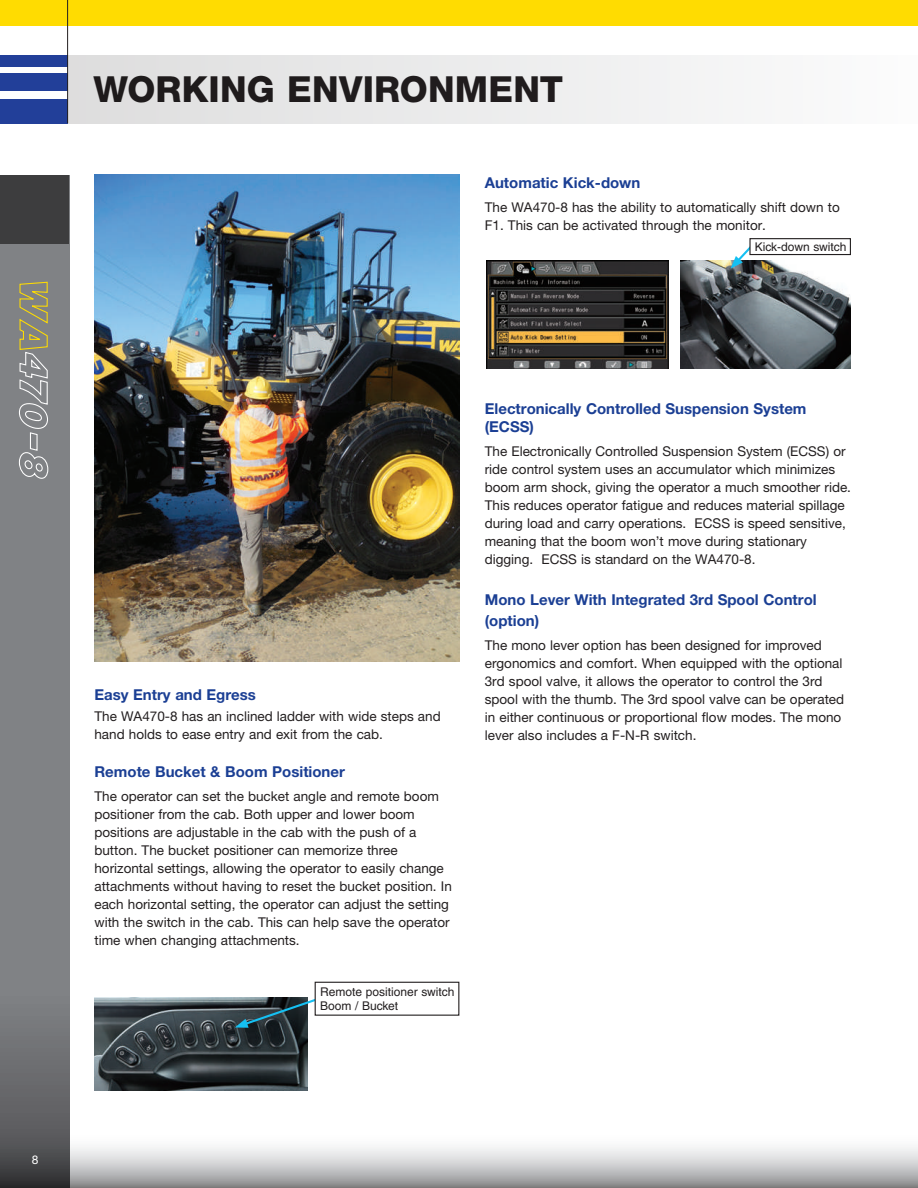
<style>
.page{position:relative;width:918px;height:1188px;background:#fff}
.page>*{position:absolute;margin:0;border:0;box-sizing:border-box;transform-origin:0 0}
.t1{font:800 36px "Helvetica Neue LT Pro";letter-spacing:.005em;color:#231f20}
.t2{font:700 15px/18px "Helvetica Neue LT Pro";color:#1b3f94}
.t3{font:13.5px/18px "Helvetica Neue LT Pro";color:#231f20}
.t4{font:12px/14.4px "Helvetica";color:#231f20}
.t5{font:12px "Helvetica Neue LT Pro";color:#fff}
</style>
<div class="page">
<div style="left:68px;top:55px;width:850px;height:68px;background:linear-gradient(to right,#deddde,#fbfcfc)"></div>
<div style="left:0;top:99px;width:68px;height:24px;background:#223f99"></div>
<div style="left:0;top:55px;width:68px;height:12px;background:#223f99"></div>
<div style="left:0;top:74px;width:68px;height:17px;background:#223f99"></div>
<img style="left:94px;top:997px;width:213px;height:94px">
<svg style="left:235px;top:995px;width:80px;height:33px"></svg>
<div style="left:315px;top:982px;width:144px;height:34px;border:1px solid #231f20"></div>
<img style="left:94px;top:175px;width:365px;height:487px">
<img style="left:486px;top:260px;width:183px;height:109px">
<img style="left:681px;top:260px;width:170px;height:109px">
<svg style="left:731px;top:247px;width:25px;height:22px"></svg>
<div style="left:750px;top:239px;width:100px;height:16px;background:#fff"></div>
<div style="left:749px;top:238px;width:102px;height:17px;border:1px solid #231f20"></div>
<div style="left:0;top:0;width:918px;height:25px;background:#ffdc01"></div>
<hr style="left:67px;top:0;width:1px;height:123px;background:#231f20">
<svg style="left:0;top:243px;width:69px;height:890px"></svg>
<div style="left:0;top:175px;width:69px;height:68px;background:#3d3d3e"></div>
<svg style="left:0;top:1133px;width:918px;height:55px"></svg>
<svg style="left:18px;top:281px;width:31px;height:199px"></svg>
<h1 class="t1" style="left:93px;top:68px;width:471px">WORKING ENVIRONMENT</h1>
<p class="t2" style="left:485px;top:173px;width:157px">Automatic Kick-down</p>
<p class="t3" style="left:485px;top:198px;width:356px">The WA470-8 has the ability to automatically shift down to<br>F1. This can be activated through the monitor.</p>
<p class="t4" style="left:755px;top:239px;width:93px">Kick-down switch</p>
<p class="t2" style="left:94px;top:686px;width:163px">Easy Entry and Egress</p>
<p class="t3" style="left:94px;top:707px;width:348px">The WA470-8 has an inclined ladder with wide steps and hand holds to ease entry and exit from the cab.</p>
<p class="t2" style="left:94px;top:762px;width:252px">Remote Bucket &amp; Boom Positioner</p>
<p class="t3" style="left:94px;top:787px;width:359px">The operator can set the bucket angle and remote boom positioner from the cab. Both upper and lower boom positions are adjustable in the cab with the push of a button. The bucket positioner can memorize three horizontal settings, allowing the operator to easily change attachments without having to reset the bucket position. In each horizontal setting, the operator can adjust the setting with the switch in the cab. This can help save the operator time when changing attachments.</p>
<p class="t4" style="left:320px;top:984px;width:136px">Remote positioner switch<br>Boom / Bucket</p>
<p class="t2" style="left:485px;top:399px;width:323px">Electronically Controlled Suspension System (ECSS)</p>
<p class="t3" style="left:485px;top:442px;width:368px">The Electronically Controlled Suspension System (ECSS) or ride control system uses an accumulator which minimizes boom arm shock, giving the operator a much smoother ride.<br>This reduces operator fatigue and reduces material spillage during load and carry operations. ECSS is speed sensitive, meaning that the boom won’t move during stationary digging. ECSS is standard on the WA470-8.</p>
<p class="t2" style="left:485px;top:589px;width:333px;line-height:21px">Mono Lever With Integrated 3rd Spool Control (option)</p>
<p class="t3" style="left:485px;top:636px;width:361px">The mono lever option has been designed for improved ergonomics and comfort. When equipped with the optional 3rd spool valve, it allows the operator to control the 3rd spool with the thumb. The 3rd spool valve can be operated in either continuous or proportional flow modes. The mono lever also includes a F-N-R switch.</p>
<p class="t5" style="left:32px;top:1153px;width:8px">8</p>
</div>
